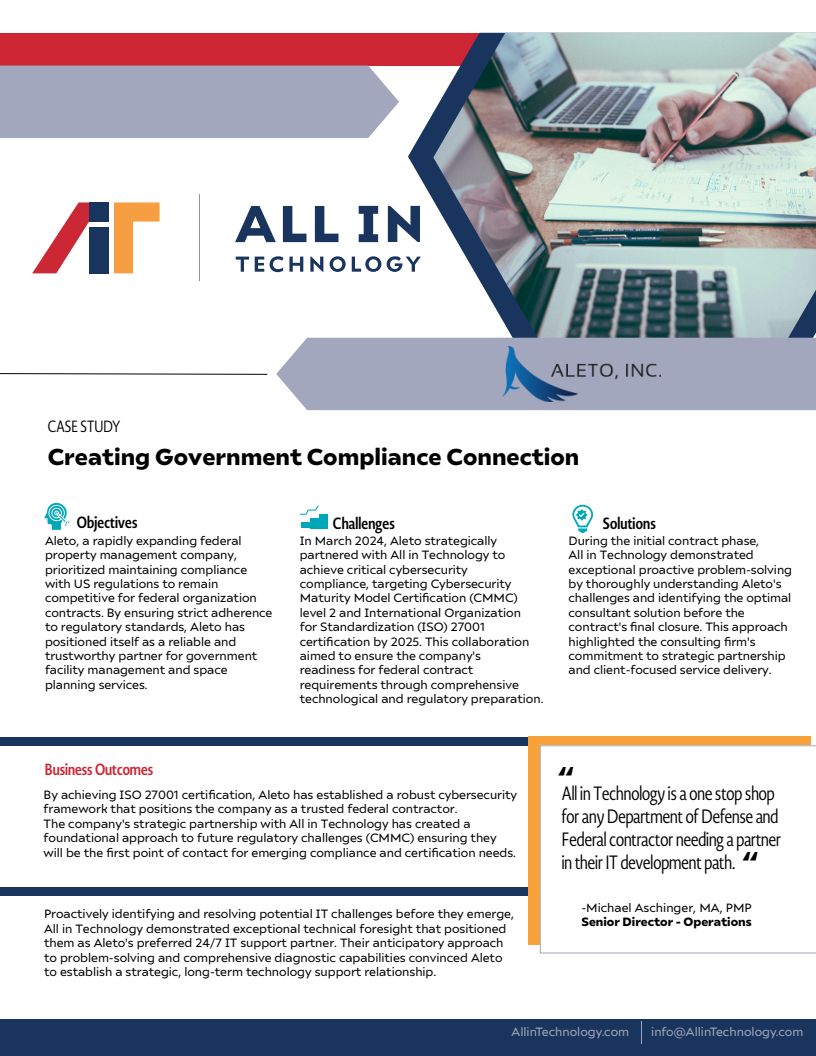
<style>
.page{position:relative;width:816px;height:1056px;background:#fff}
.page>*{position:absolute;margin:0;border:0;box-sizing:border-box;transform-origin:0 0}
.t1{font:900 30px "Ariana Pro";color:#000}
.t2{font:900 23px "Ariana Pro";color:#000}
.t3{font:19px/22.8px "Novel Display Cmp";color:#000}
.t4{font:700 16px "Novel Display Cmp";letter-spacing:.01em;color:#000}
.t5{font:700 16px "Novel Display Cmp";color:#ce2535}
.t6{font:16px "Novel Display Cmp";color:#000}
.t7{font:12px/14.4px "Ariana Pro";letter-spacing:-.005em;color:#000}
.t8{font:12px "Ariana Pro";color:#a3a7bd}
.t9{font:900 12px "Ariana Pro";color:#000}
</style>
<div class="page">
<div style="left:0;top:737px;width:802px;height:9px;background:#19345d"></div>
<div style="left:0;top:887px;width:781px;height:9px;background:#19345d"></div>
<div style="left:528px;top:736px;width:283px;height:208px;background:#f9a139"></div>
<div style="left:540px;top:745px;width:276px;height:209px;background:#fff"></div>
<div style="left:0;top:1019px;width:816px;height:37px;background:#19345d"></div>
<svg style="left:0;top:373px;width:268px;height:2px"></svg>
<div style="left:0;top:33px;width:711px;height:33px;background:#ce2535"></div>
<svg style="left:408px;top:113px;width:25px;height:225px"></svg>
<img style="left:433px;top:33px;width:383px;height:305px">
<div style="left:276px;top:338px;width:540px;height:72px;background:#a3a7bd"></div>
<div style="left:0;top:66px;width:399px;height:72px;background:#a3a7bd"></div>
<svg style="left:235px;top:206px;width:186px;height:66px"></svg>
<hr style="left:199px;top:194px;width:1px;height:87px;background:#929497">
<div style="left:89px;top:227px;width:19px;height:46px;background:#19345d"></div>
<svg style="left:32px;top:202px;width:57px;height:71px"></svg>
<svg style="left:114px;top:202px;width:46px;height:71px"></svg>
<div style="left:89px;top:202px;width:19px;height:20px;background:#19345d"></div>
<svg style="left:572px;top:505px;width:21px;height:28px"></svg>
<svg style="left:44px;top:503px;width:25px;height:27px"></svg>
<div style="left:301px;top:523px;width:8px;height:5px;background:#00a7b9"></div>
<div style="left:310px;top:518px;width:9px;height:10px;background:#00a7b9"></div>
<div style="left:320px;top:514px;width:8px;height:14px;background:#00a7b9"></div>
<svg style="left:300px;top:505px;width:20px;height:20px"></svg>
<svg style="left:641px;top:1021px;width:1px;height:23px"></svg>
<img style="left:503px;top:347px;width:157px;height:54px">
<h3 class="t6" style="left:48px;top:417px;width:74px">CASE STUDY</h3>
<h2 class="t2" style="left:48px;top:440px;width:533px">Creating Government Compliance Connection</h2>
<h3 class="t4" style="left:77px;top:513px;width:62px">Objectives</h3>
<h3 class="t4" style="left:333px;top:513px;width:64px">Challenges</h3>
<h3 class="t4" style="left:603px;top:513px;width:55px">Solutions</h3>
<p class="t7" style="left:45px;top:533px;width:229px">Aleto, a rapidly expanding federal property management company, prioritized maintaining compliance with US regulations to remain competitive for federal organization contracts. By ensuring strict adherence to regulatory standards, Aleto has positioned itself as a reliable and trustworthy partner for government facility management and space planning services.</p>
<p class="t7" style="left:300px;top:533px;width:245px">In March 2024, Aleto strategically partnered with All in Technology to achieve critical cybersecurity<br>compliance, targeting Cybersecurity Maturity Model Certification (CMMC) level 2 and International Organization<br>for Standardization (ISO) 27001 certification by 2025. This collaboration aimed to ensure the company's<br>readiness for federal contract requirements through comprehensive technological and regulatory preparation.</p>
<p class="t7" style="left:569px;top:533px;width:225px">During the initial contract phase,<br>All in Technology demonstrated exceptional proactive problem-solving by thoroughly understanding Aleto's challenges and identifying the optimal consultant solution before the contract's final closure. This approach highlighted the consulting firm's commitment to strategic partnership and client-focused service delivery.</p>
<h3 class="t5" style="left:45px;top:759px;width:110px">Business Outcomes</h3>
<p class="t7" style="left:44px;top:787px;width:475px">By achieving ISO 27001 certification, Aleto has established a robust cybersecurity framework that positions the company as a trusted federal contractor.<br>The company's strategic partnership with All in Technology has created a foundational approach to future regulatory challenges (CMMC) ensuring they will be the first point of contact for emerging compliance and certification needs.</p>
<p class="t7" style="left:44px;top:906px;width:471px">Proactively identifying and resolving potential IT challenges before they emerge, All in Technology demonstrated exceptional technical foresight that positioned them as Aleto's preferred 24/7 IT support partner. Their anticipatory approach to problem-solving and comprehensive diagnostic capabilities convinced Aleto to establish a strategic, long-term technology support relationship.</p>
<h1 class="t1" style="left:558px;top:755px;width:18px">“</h1>
<h3 class="t3" style="left:562px;top:783px;width:221px">All in Technology is a one stop shop for any Department of Defense and Federal contractor needing a partner in their IT development path.</h3>
<p class="t7" style="left:581px;top:900px;width:172px">-Michael Aschinger, MA, PMP</p>
<p class="t9" style="left:581px;top:913px;width:172px">Senior Director - Operations</p>
<h1 class="t1" style="left:742px;top:841px;width:18px">“</h1>
<p class="t8" style="left:512px;top:1023px;width:119px">AllinTechnology.com</p>
<p class="t8" style="left:651px;top:1023px;width:154px">info@AllinTechnology.com</p>
</div>
